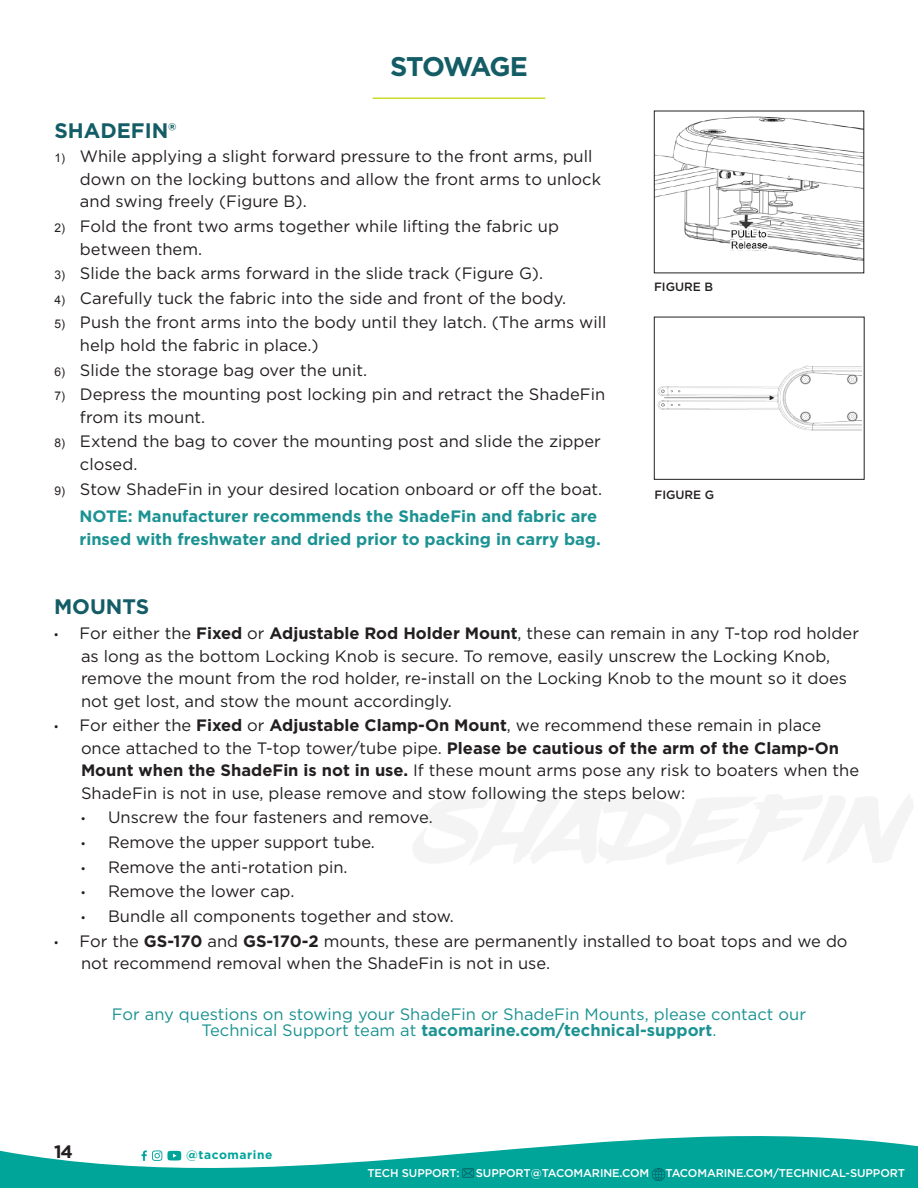
<style>
.page{position:relative;width:918px;height:1188px;background:#fff}
.page>*{position:absolute;margin:0;border:0;box-sizing:border-box;transform-origin:0 0}
.bullets_for_instruct{font:700 27px "Gotham";letter-spacing:-.065em;color:#145d66}
.bullets_for_instruct-2{font:700 21px "Gotham";color:#145d66}
.bullets_for_instruct-3{font:700 18px "Gotham";color:#231f20}
.t1{font:16.5px/22.5px "Gotham";color:#231f20}
.bullets_for_instruct-4{font:16.5px/16.5px "Gotham";color:#1c9292;text-align:center}
.t2{font:700 16.5px/22.5px "Gotham";color:#1c9292}
.bullets_for_instruct-5{font:500 12px "Gotham";color:#231f20}
.t3{font:700 12px "Gotham";letter-spacing:.05em;color:#00a59a}
.t4{font:500 11.25px "Gotham";letter-spacing:-.01em;color:#fff}
.s1{font-family:"Arial";font-size:12px}
.s2{font-weight:700}
</style>
<div class="page">
<svg style="left:0;top:1136px;width:916px;height:31px"></svg>
<svg style="left:141px;top:1150px;width:40px;height:11px"></svg>
<div style="left:1px;top:1167px;width:915px;height:21px;background:#00a59a"></div>
<hr style="left:0;top:1151px;width:1px;height:37px;background:#00a59a">
<hr style="left:916px;top:1146px;width:2px;height:42px;background:#00a59a">
<img style="left:656px;top:116px;width:206px;height:145px">
<img style="left:657px;top:365px;width:205px;height:66px">
<div style="left:654px;top:317px;width:210px;height:163px;border:1px solid #231f20"></div>
<hr style="left:373px;top:97px;width:172px;height:2px;background:#cddc28">
<p class="bullets_for_instruct" style="left:390px;top:48px;width:139px">STOWAGE</p>
<p class="bullets_for_instruct-2" style="left:54px;top:116px;width:123px">SHADEFIN®</p>
<p class="t1" style="left:80px;top:145px;width:523px;text-indent:-25px"><span class="s1">1)</span> While applying a slight forward pressure to the front arms, pull down on the locking buttons and allow the front arms to unlock and swing freely (Figure B).</p>
<p class="t1" style="left:80px;top:215px;width:480px;text-indent:-25px"><span class="s1">2)</span> Fold the front two arms together while lifting the fabric up between them.</p>
<p class="t1" style="left:54px;top:262px;width:490px"><span class="s1">3)</span> Slide the back arms forward in the slide track (Figure G).</p>
<p class="t1" style="left:54px;top:286px;width:513px"><span class="s1">4)</span> Carefully tuck the fabric into the side and front of the body.</p>
<p class="t1" style="left:80px;top:311px;width:528px;text-indent:-25px"><span class="s1">5)</span> Push the front arms into the body until they latch. (The arms will help hold the fabric in place.)</p>
<p class="t1" style="left:54px;top:358px;width:314px"><span class="s1">6)</span> Slide the storage bag over the unit.</p>
<p class="t1" style="left:80px;top:383px;width:527px;text-indent:-25px"><span class="s1">7)</span> Depress the mounting post locking pin and retract the ShadeFin from its mount.</p>
<p class="t1" style="left:80px;top:430px;width:522px;text-indent:-25px"><span class="s1">8)</span> Extend the bag to cover the mounting post and slide the zipper closed.</p>
<p class="t1" style="left:54px;top:477px;width:549px"><span class="s1">9)</span> Stow ShadeFin in your desired location onboard or off the boat.</p>
<p class="t2" style="left:79px;top:505px;width:523px">NOTE: Manufacturer recommends the ShadeFin and fabric are rinsed with freshwater and dried prior to packing in carry bag.</p>
<p class="bullets_for_instruct-5" style="left:654px;top:279px;width:61px">FIGURE B</p>
<p class="bullets_for_instruct-5" style="left:654px;top:486px;width:61px">FIGURE G</p>
<p class="bullets_for_instruct-2" style="left:54px;top:593px;width:97px">MOUNTS</p>
<p class="t1" style="left:81px;top:622px;width:780px;text-indent:-27px"><span class="s1">•</span> For either the <span class="s2">Fixed</span> or <span class="s2">Adjustable Rod Holder Mount</span>, these can remain in any T-top rod holder as long as the bottom Locking Knob is secure. To remove, easily unscrew the Locking Knob, remove the mount from the rod holder, re-install on the Locking Knob to the mount so it does not get lost, and stow the mount accordingly.</p>
<p class="t1" style="left:81px;top:714px;width:780px;text-indent:-27px"><span class="s1">•</span> For either the <span class="s2">Fixed</span> or <span class="s2">Adjustable Clamp-On Mount</span>, we recommend these remain in place once attached to the T-top tower/tube pipe. <span class="s2">Please be cautious of the arm of the Clamp-On Mount when the ShadeFin is not in use.</span> If these mount arms pose any risk to boaters when the ShadeFin is not in use, please remove and stow following the steps below:</p>
<p class="t1" style="left:81px;top:806px;width:353px"><span class="s1">•</span> Unscrew the four fasteners and remove.</p>
<p class="t1" style="left:81px;top:831px;width:295px"><span class="s1">•</span> Remove the upper support tube.</p>
<p class="t1" style="left:81px;top:855px;width:268px"><span class="s1">•</span> Remove the anti-rotation pin.</p>
<p class="t1" style="left:81px;top:880px;width:215px"><span class="s1">•</span> Remove the lower cap.</p>
<p class="t1" style="left:81px;top:905px;width:374px"><span class="s1">•</span> Bundle all components together and stow.</p>
<p class="t1" style="left:81px;top:929px;width:768px;text-indent:-27px"><span class="s1">•</span> For the <span class="s2">GS-170</span> and <span class="s2">GS-170-2</span> mounts, these are permanently installed to boat tops and we do not recommend removal when the ShadeFin is not in use.</p>
<p class="bullets_for_instruct-4" style="left:112px;top:1005px;width:696px">For any questions on stowing your ShadeFin or ShadeFin Mounts, please contact our<br>Technical Support team at <span class="s2">tacomarine.com/technical-support</span>.</p>
<p class="bullets_for_instruct-3" style="left:54px;top:1140px;width:20px">14</p>
<p class="t3" style="left:186px;top:1146px;width:88px">@tacomarine</p>
<p class="t4" style="left:367px;top:1166px;width:94px">TECH SUPPORT:</p>
<p class="t4" style="left:476px;top:1166px;width:175px">SUPPORT@TACOMARINE.COM</p>
<p class="t4" style="left:666px;top:1166px;width:241px">TACOMARINE.COM/TECHNICAL-SUPPORT</p>
</div>
